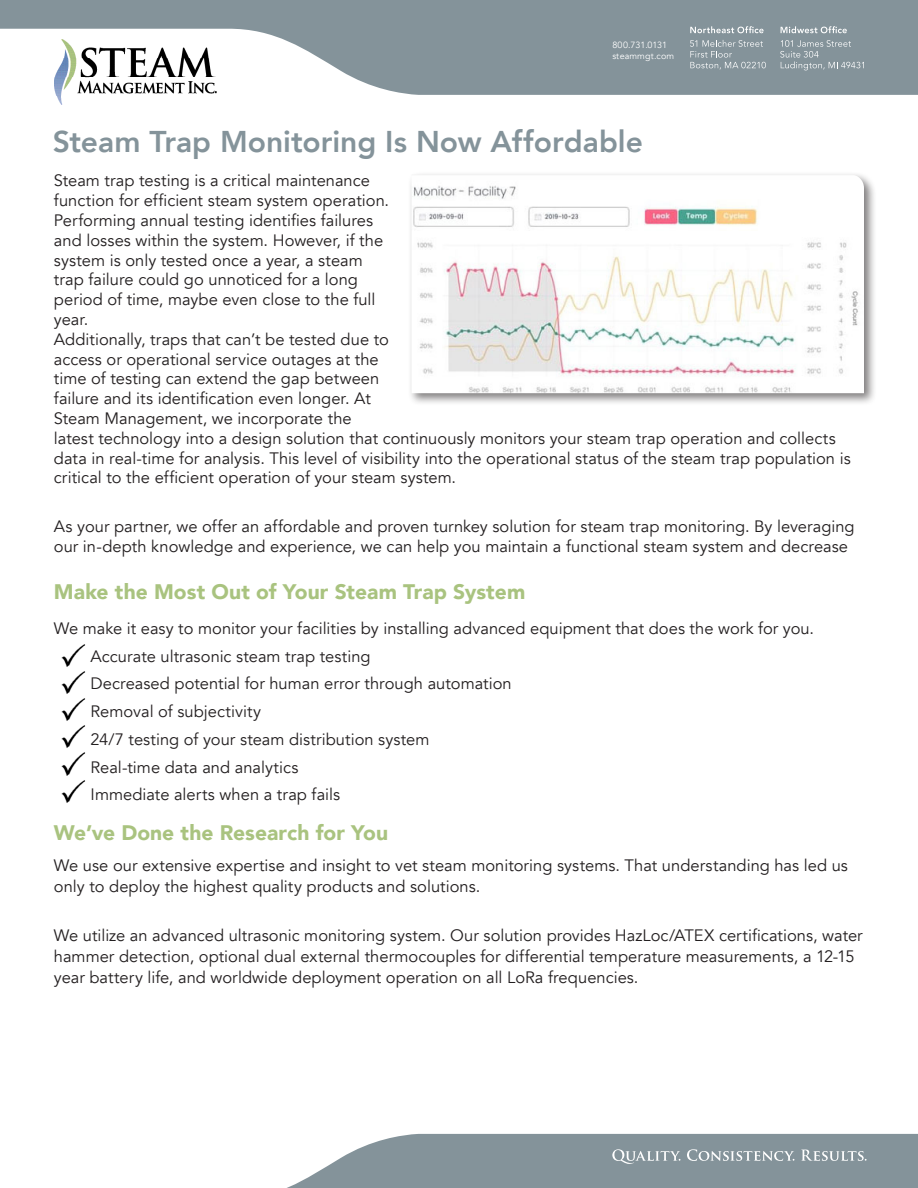
<style>
.page{position:relative;width:918px;height:1188px;background:#fff}
.page>*{position:absolute;margin:0;border:0;box-sizing:border-box;transform-origin:0 0}
.Steam_Sectionheads{font:800 30px "Avenir";color:#84939a}
.Steam_Subheads{font:900 21px "Avenir";color:#a9c37f}
.Steam_Body_Text{font:16.5px/19.8px "Avenir";color:#231f20}
.t1{font:9px/10.8px "Avenir";color:#fff}
</style>
<div class="page">
<svg style="left:0;top:0;width:918px;height:95px;fill:#84939a"></svg>
<svg style="left:287px;top:1134px;width:631px;height:54px;background:#8f9ca3"></svg>
<svg style="left:612px;top:1149px;width:68px;height:15px"></svg>
<svg style="left:687px;top:1149px;width:107px;height:12px"></svg>
<svg style="left:801px;top:1150px;width:66px;height:11px"></svg>
<svg style="left:690px;top:26px;width:74px;height:7px"></svg>
<svg style="left:690px;top:40px;width:76px;height:30px;background:#93a0a6"></svg>
<svg style="left:781px;top:26px;width:66px;height:7px"></svg>
<svg style="left:780px;top:40px;width:84px;height:30px;background:#919ea5"></svg>
<img style="left:54px;top:40px;width:162px;height:64px">
<div style="left:408px;top:171px;width:469px;height:235px;background:#231f20;opacity:.57"></div>
<img style="left:411px;top:174px;width:453px;height:219px">
<img style="left:61px;top:644px;width:24px;height:23px">
<img style="left:61px;top:671px;width:24px;height:23px">
<img style="left:61px;top:698px;width:24px;height:23px">
<img style="left:61px;top:725px;width:24px;height:23px">
<img style="left:61px;top:752px;width:24px;height:24px">
<img style="left:61px;top:780px;width:24px;height:23px">
<p class="t1" style="left:612px;top:40px;width:63px">800.731.0131 steammgt.com</p>
<p class="Steam_Sectionheads" style="left:53px;top:118px;width:592px">Steam Trap Monitoring Is Now Affordable</p>
<p class="Steam_Body_Text" style="left:54px;top:171px;width:798px">Steam trap testing is a critical maintenance<br>function for efficient steam system operation.<br>Performing annual testing identifies failures<br>and losses within the system. However, if the<br>system is only tested once a year, a steam<br>trap failure could go unnoticed for a long<br>period of time, maybe even close to the full<br>year.<br>Additionally, traps that can’t be tested due to<br>access or operational service outages at the<br>time of testing can extend the gap between<br>failure and its identification even longer. At<br>Steam Management, we incorporate the<br>latest technology into a design solution that continuously monitors your steam trap operation and collects data in real-time for analysis. This level of visibility into the operational status of the steam trap population is critical to the efficient operation of your steam system.</p>
<p class="Steam_Body_Text" style="left:54px;top:516px;width:802px">As your partner, we offer an affordable and proven turnkey solution for steam trap monitoring. By leveraging our in-depth knowledge and experience, we can help you maintain a functional steam system and decrease</p>
<p class="Steam_Subheads" style="left:54px;top:574px;width:473px">Make the Most Out of Your Steam Trap System</p>
<p class="Steam_Body_Text" style="left:54px;top:619px;width:762px">We make it easy to monitor your facilities by installing advanced equipment that does the work for you.</p>
<p class="Steam_Body_Text" style="left:91px;top:646px;width:282px">Accurate ultrasonic steam trap testing</p>
<p class="Steam_Body_Text" style="left:91px;top:674px;width:423px">Decreased potential for human error through automation</p>
<p class="Steam_Body_Text" style="left:91px;top:702px;width:172px">Removal of subjectivity</p>
<p class="Steam_Body_Text" style="left:91px;top:730px;width:341px">24/7 testing of your steam distribution system</p>
<p class="Steam_Body_Text" style="left:91px;top:757px;width:209px">Real-time data and analytics</p>
<p class="Steam_Body_Text" style="left:91px;top:785px;width:251px">Immediate alerts when a trap fails</p>
<p class="Steam_Subheads" style="left:54px;top:814px;width:336px">We’ve Done the Research for You</p>
<p class="Steam_Body_Text" style="left:54px;top:855px;width:796px;line-height:21px">We use our extensive expertise and insight to vet steam monitoring systems. That understanding has led us only to deploy the highest quality products and solutions.</p>
<p class="Steam_Body_Text" style="left:54px;top:925px;width:810px;line-height:21px">We utilize an advanced ultrasonic monitoring system. Our solution provides HazLoc/ATEX certifications, water hammer detection, optional dual external thermocouples for differential temperature measurements, a 12-15 year battery life, and worldwide deployment operation on all LoRa frequencies.</p>
</div>
